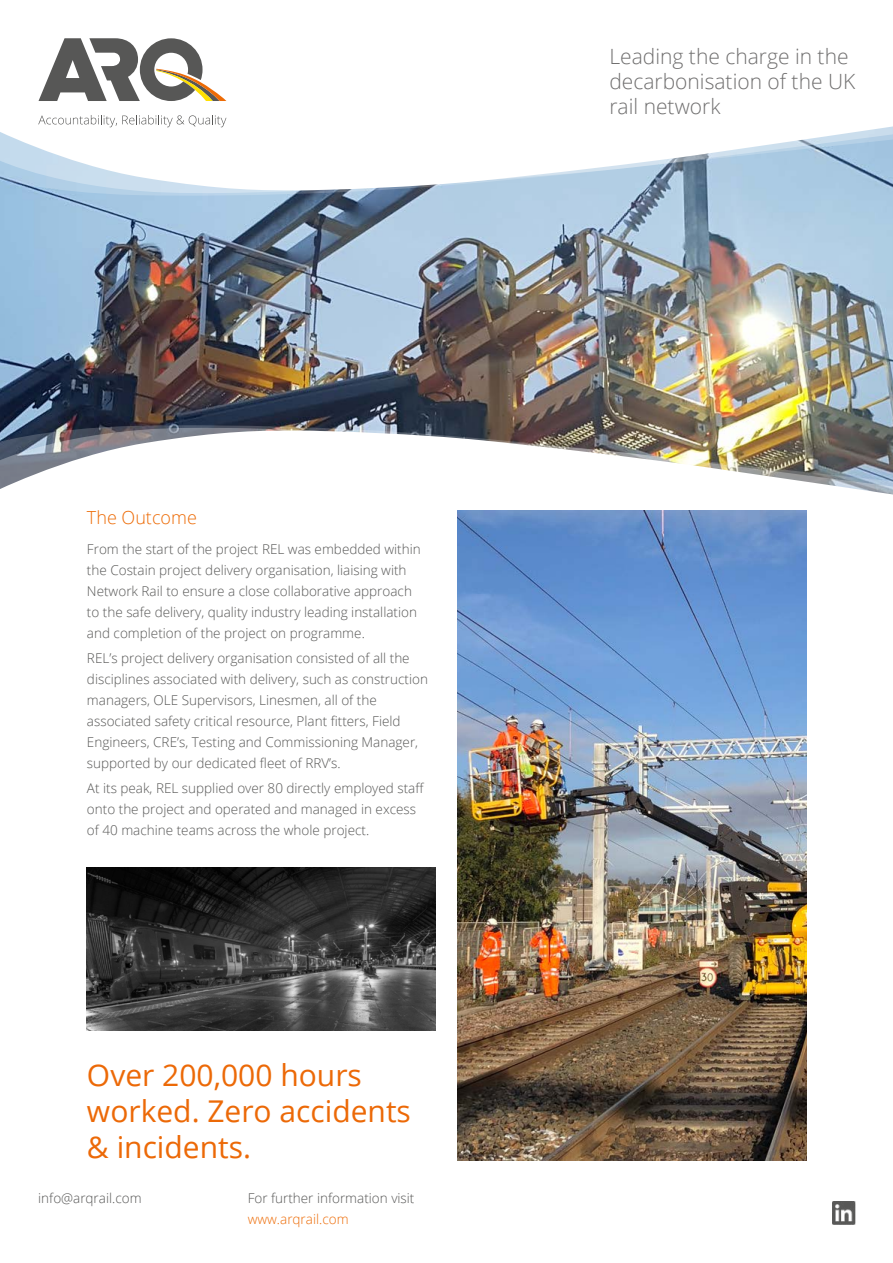
<style>
.page{position:relative;width:893px;height:1263px;background:#fff}
.page>*{position:absolute;margin:0;border:0;box-sizing:border-box;transform-origin:0 0}
.t1{font:30px/36px "Open Sans";color:#ec6907}
.t2{font:300 21px/25.2px "Open Sans";color:#706f6f}
.t3{font:300 18px "Open Sans";color:#ed6b06}
.t4{font:300 13.5px/21px "Open Sans";color:#575756}
.t5{font:300 13.5px "Open Sans";color:#ed6b06}
</style>
<div class="page">
<img style="left:0;top:200px;width:893px;height:221px">
<svg style="left:0;top:126px;width:893px;height:74px"></svg>
<svg style="left:38px;top:115px;width:188px;height:12px"></svg>
<svg style="left:39px;top:38px;width:187px;height:63px"></svg>
<img style="left:0;top:421px;width:893px;height:74px">
<img style="left:832px;top:1202px;width:24px;height:23px">
<img style="left:457px;top:510px;width:349px;height:650px">
<img style="left:87px;top:867px;width:349px;height:164px">
<h3 class="t3" style="left:87px;top:505px;width:111px">The Outcome</h3>
<p class="t4" style="left:87px;top:538px;width:335px">From the start of the project REL was embedded within the Costain project delivery organisation, liaising with Network Rail to ensure a close collaborative approach to the safe delivery, quality industry leading installation and completion of the project on programme.</p>
<p class="t4" style="left:87px;top:647px;width:342px">REL’s project delivery organisation consisted of all the disciplines associated with delivery, such as construction managers, OLE Supervisors, Linesmen, all of the associated safety critical resource, Plant fitters, Field Engineers, CRE’s, Testing and Commissioning Manager, supported by our dedicated fleet of RRV’s.</p>
<p class="t4" style="left:87px;top:777px;width:339px">At its peak, REL supplied over 80 directly employed staff onto the project and operated and managed in excess of 40 machine teams across the whole project.</p>
<h1 class="t1" style="left:87px;top:1056px;width:325px">Over 200,000 hours worked. Zero accidents &amp; incidents.</h1>
<p class="t4" style="left:38px;top:1187px;width:105px">info@arqrail.com</p>
<p class="t4" style="left:248px;top:1187px;width:168px">For further information visit</p>
<p class="t5" style="left:248px;top:1210px;width:102px">www.arqrail.com</p>
<h2 class="t2" style="left:609px;top:43px;width:247px">Leading the charge in the decarbonisation of the UK rail network</h2>
</div>
